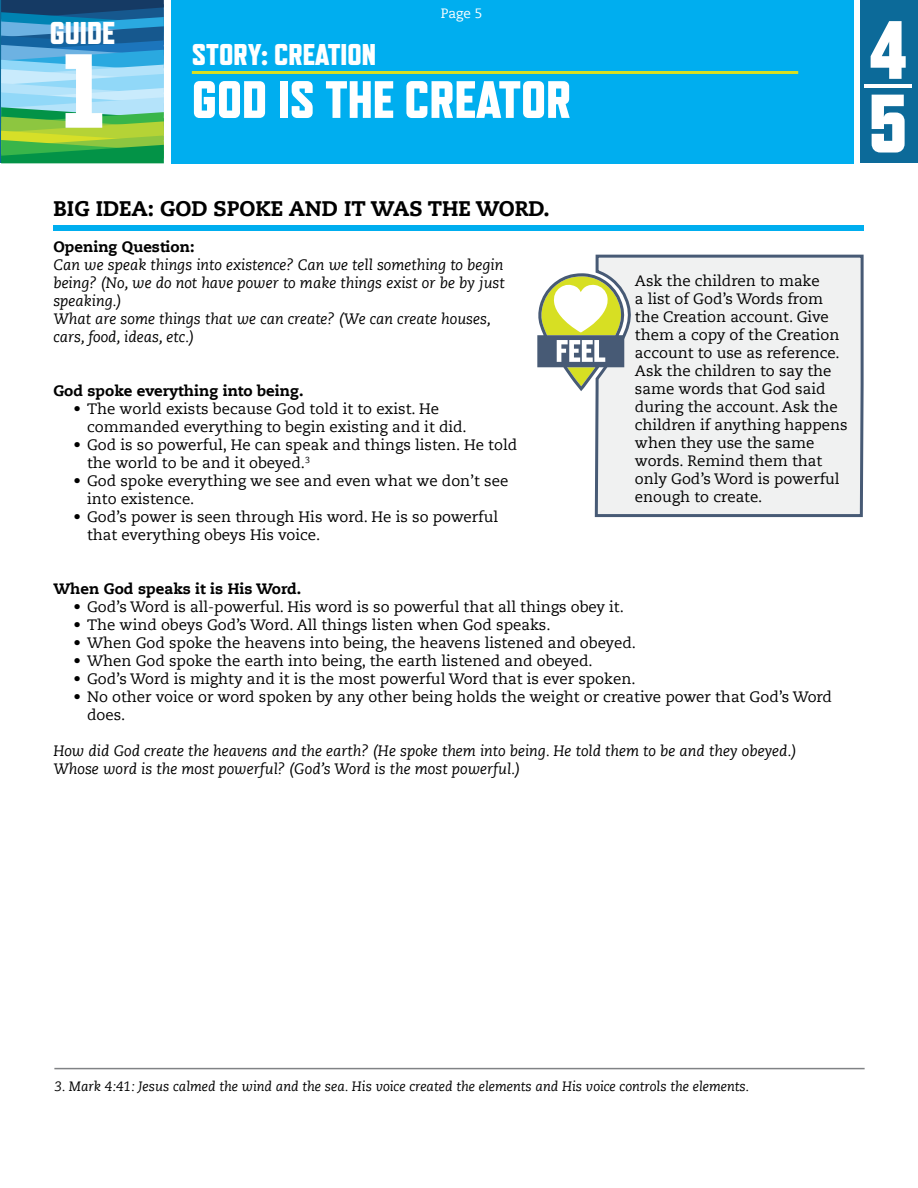
<style>
.page{position:relative;width:918px;height:1188px;background:#fff}
.page>*{position:absolute;margin:0;border:0;box-sizing:border-box;transform-origin:0 0}
.t1{font:800 105px "Refrigerator Deluxe";color:#fff}
.t2{font:800 82.5px/73.5px "Refrigerator Deluxe";color:#fff}
.t3{font:800 52.5px "Refrigerator Deluxe";color:#fff}
.t4{font:800 31.5px "Refrigerator Deluxe";color:#fff}
.t5{font:800 30px "Refrigerator Deluxe";color:#fff}
.t6{font:800 21px "Caecilia LT Std";color:#000}
.t7{font:15px/18px "Caecilia LT Std";color:#000}
.t8{font:italic 15px/18px "Caecilia LT Std";color:#000}
.t9{font:800 15px "Caecilia LT Std";color:#000}
.t10{font:italic 13.5px "Caecilia LT Std";color:#000}
.t11{font:13.5px "Caecilia LT Std";color:#fff}
</style>
<div class="page">
<hr style="left:0;top:0;width:2px;height:163px;background:#0c6a99">
<svg style="left:1px;top:0;width:163px;height:163px"></svg>
<div style="left:171px;top:0;width:682px;height:163px;background:#00aeef"></div>
<hr style="left:192px;top:71px;width:606px;height:3px;background:#d7df23">
<div style="left:861px;top:0;width:57px;height:163px;background:#0c6a99"></div>
<hr style="left:865px;top:84px;width:47px;height:4px;background:#fff">
<hr style="left:54px;top:1068px;width:811px;height:1px;background:#808285">
<div style="left:53px;top:225px;width:811px;height:6px;background:#00aeef"></div>
<div style="left:594px;top:254px;width:270px;height:264px;background:#f0f1f1"></div>
<svg style="left:537px;top:273px;width:88px;height:118px"></svg>
<h3 class="t4" style="left:50px;top:15px;width:67px">GUIDE</h3>
<h1 class="t1" style="left:62px;top:29px;width:42px">1</h1>
<p class="t11" style="left:441px;top:5px;width:43px">Page 5</p>
<h3 class="t5" style="left:192px;top:37px;width:186px">STORY: CREATION</h3>
<h3 class="t3" style="left:192px;top:68px;width:381px">GOD IS THE CREATOR</h3>
<h3 class="t6" style="left:53px;top:195px;width:498px">BIG IDEA: GOD SPOKE AND IT WAS THE WORD.</h3>
<p class="t9" style="left:53px;top:237px;width:143px">Opening Question:</p>
<p class="t8" style="left:53px;top:256px;width:453px">Can we speak things into existence? Can we tell something to begin being? (No, we do not have power to make things exist or be by just speaking.)<br>What are some things that we can create? (We can create houses, cars, food, ideas, etc.)</p>
<p class="t9" style="left:53px;top:381px;width:252px">God spoke everything into being.</p>
<p class="t7" style="left:87px;top:400px;width:381px;text-indent:-14px">• The world exists because God told it to exist. He commanded everything to begin existing and it did.</p>
<p class="t7" style="left:87px;top:436px;width:432px;text-indent:-14px">• God is so powerful, He can speak and things listen. He told the world to be and it obeyed.<sup>3</sup></p>
<p class="t7" style="left:87px;top:472px;width:423px;text-indent:-14px">• God spoke everything we see and even what we don’t see into existence.</p>
<p class="t7" style="left:87px;top:508px;width:413px;text-indent:-14px">• God’s power is seen through His word. He is so powerful that everything obeys His voice.</p>
<p class="t9" style="left:53px;top:579px;width:250px">When God speaks it is His Word.</p>
<p class="t7" style="left:74px;top:598px;width:552px">• God’s Word is all-powerful. His word is so powerful that all things obey it.</p>
<p class="t7" style="left:74px;top:616px;width:479px">• The wind obeys God’s Word. All things listen when God speaks.</p>
<p class="t7" style="left:74px;top:634px;width:564px">• When God spoke the heavens into being, the heavens listened and obeyed.</p>
<p class="t7" style="left:74px;top:652px;width:521px">• When God spoke the earth into being, the earth listened and obeyed.</p>
<p class="t7" style="left:74px;top:670px;width:564px">• God’s Word is mighty and it is the most powerful Word that is ever spoken.</p>
<p class="t7" style="left:87px;top:688px;width:746px;text-indent:-14px">• No other voice or word spoken by any other being holds the weight or creative power that God’s Word does.</p>
<p class="t8" style="left:53px;top:742px;width:745px">How did God create the heavens and the earth? (He spoke them into being. He told them to be and they obeyed.)<br>Whose word is the most powerful? (God’s Word is the most powerful.)</p>
<p class="t7" style="left:635px;top:272px;width:214px">Ask the children to make<br>a list of God’s Words from the Creation account. Give them a copy of the Creation account to use as reference.<br>Ask the children to say the same words that God said during the account. Ask the children if anything happens when they use the same words. Remind them that only God’s Word is powerful enough to create.</p>
<h2 class="t2" style="left:868px;top:12px;width:42px">4<br>5</h2>
<p class="t10" style="left:54px;top:1079px;width:696px">3. Mark 4:41: Jesus calmed the wind and the sea. His voice created the elements and His voice controls the elements.</p>
</div>
